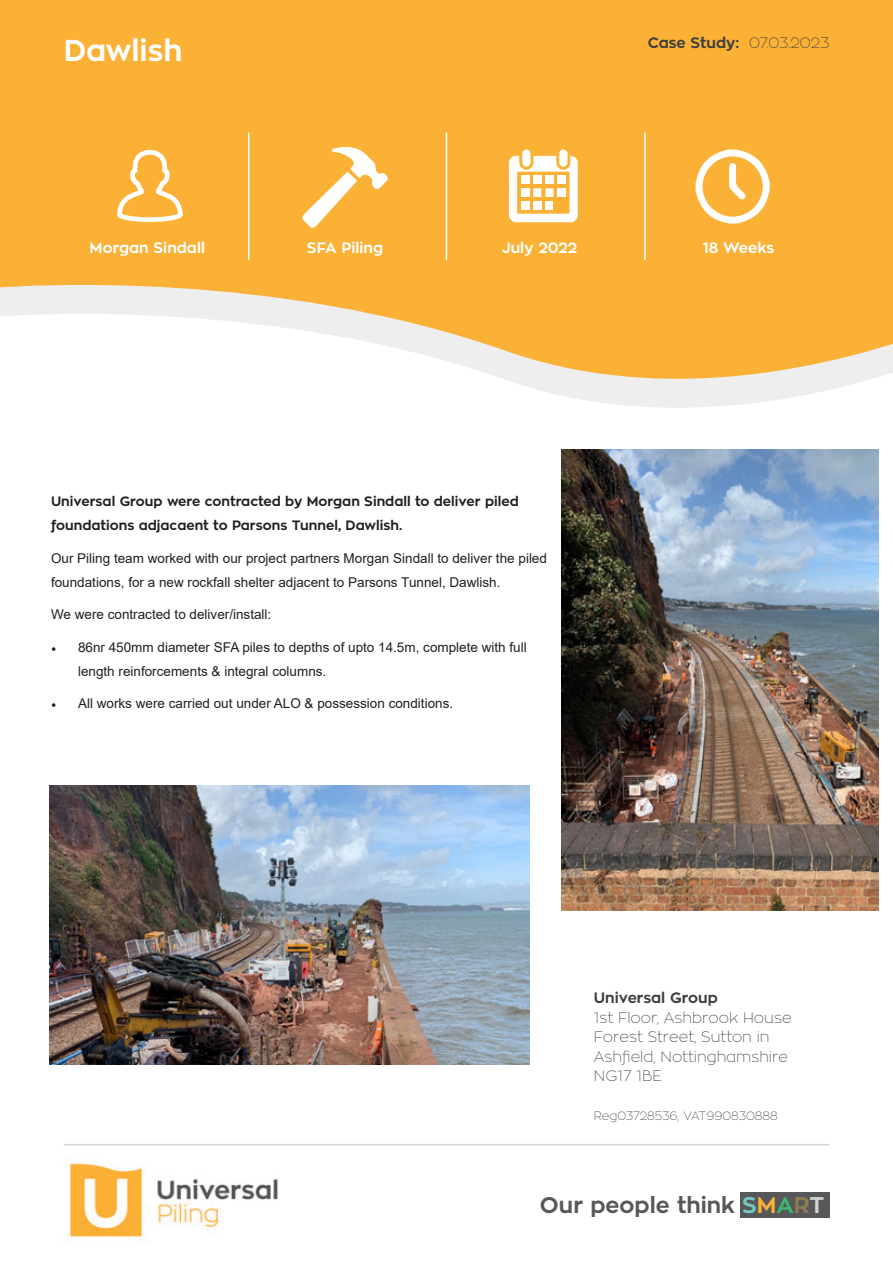
<style>
.page{position:relative;width:893px;height:1263px;background:#fff}
.page>*{position:absolute;margin:0;border:0;box-sizing:border-box;transform-origin:0 0}
.t1{font:700 30px "Zona Pro";color:#fff}
.t2{font:700 22.5px "Zona Pro";color:#57585a}
.t3{font:100 15px/19.5px "Zona Pro";color:#3e3e3f}
.t4{font:700 15px "Zona Pro";color:#fff}
.t5{font:700 15px "Zona Pro";color:#3e3e3f}
.t6{font:13.5px/24px "Arial";color:#231f20}
.t7{font:700 13.5px/24px "Zona Pro";color:#231f20}
.t8{font:100 12px "Zona Pro";color:#3e3e3f}
.s1{font-weight:100}
.s2{font-family:"Minion Pro"}
.s3{color:#74cac1}
.s4{color:#fbb036}
.s5{color:#3db870}
.s6{color:#8e7c53}
.s7{color:#d1d2d4}
</style>
<div class="page">
<hr style="left:64px;top:1144px;width:765px;height:1px;background:#d1d2d4">
<div style="left:0;top:0;width:893px;height:271px;background:#fbb036"></div>
<svg style="left:0;top:271px;width:893px;height:137px"></svg>
<hr style="left:248px;top:133px;width:1px;height:127px;background:#fff">
<hr style="left:446px;top:133px;width:1px;height:127px;background:#fff">
<hr style="left:644px;top:133px;width:2px;height:127px;background:#fff">
<svg style="left:696px;top:149px;width:74px;height:75px"></svg>
<svg style="left:509px;top:149px;width:69px;height:73px"></svg>
<div style="left:521px;top:201px;width:8px;height:9px;background:#fff"></div>
<div style="left:558px;top:176px;width:8px;height:8px;background:#fff"></div>
<div style="left:545px;top:176px;width:8px;height:8px;background:#fff"></div>
<div style="left:533px;top:176px;width:8px;height:8px;background:#fff"></div>
<div style="left:521px;top:176px;width:8px;height:8px;background:#fff"></div>
<div style="left:533px;top:201px;width:8px;height:9px;background:#fff"></div>
<div style="left:545px;top:201px;width:8px;height:9px;background:#fff"></div>
<svg style="left:114px;top:78px;width:72px;height:330px"></svg>
<svg style="left:303px;top:147px;width:85px;height:81px"></svg>
<div style="left:740px;top:1193px;width:89px;height:25px;background:#57585a"></div>
<img style="left:562px;top:450px;width:317px;height:460px">
<img style="left:69px;top:1163px;width:209px;height:74px">
<img style="left:49px;top:786px;width:480px;height:278px">
<h1 class="t1" style="left:64px;top:30px;width:120px">Dawlish</h1>
<p class="t5" style="left:648px;top:33px;width:183px">Case Study: <span class="s1">07.03.2023</span></p>
<p class="t4" style="left:90px;top:238px;width:117px">Morgan Sindall</p>
<p class="t4" style="left:307px;top:238px;width:78px">SFA Piling</p>
<p class="t4" style="left:502px;top:238px;width:77px">July 2022</p>
<p class="t4" style="left:703px;top:238px;width:73px">18 Weeks</p>
<p class="t7" style="left:51px;top:489px;width:469px">Universal Group were contracted by Morgan Sindall to deliver piled foundations adjacaent to Parsons Tunnel, Dawlish.</p>
<p class="t6" style="left:51px;top:546px;width:497px">Our Piling team worked with our project partners Morgan Sindall to deliver the piled foundations, for a new rockfall shelter adjacent to Parsons Tunnel, Dawlish.</p>
<p class="t6" style="left:51px;top:602px;width:222px">We were contracted to deliver/install:</p>
<p class="t6" style="left:78px;top:635px;width:450px;text-indent:-27px"><span class="s2">•</span> 86nr 450mm diameter SFA piles to depths of upto 14.5m, complete with full length reinforcements &amp; integral columns.</p>
<p class="t6" style="left:51px;top:691px;width:404px"><span class="s2">•</span> All works were carried out under ALO &amp; possession conditions.</p>
<p class="t5" style="left:594px;top:988px;width:126px">Universal Group</p>
<p class="t3" style="left:594px;top:1007px;width:199px">1st Floor, Ashbrook House<br>Forest Street, Sutton in<br>Ashfield, Nottinghamshire<br>NG17 1BE</p>
<p class="t8" style="left:594px;top:1108px;width:185px">Reg03728536, VAT990830888</p>
<h2 class="t2" style="left:540px;top:1190px;width:286px">Our people think <span class="s3">S</span><span class="s4">M</span><span class="s5">A</span><span class="s6">R</span><span class="s7">T</span></h2>
</div>
